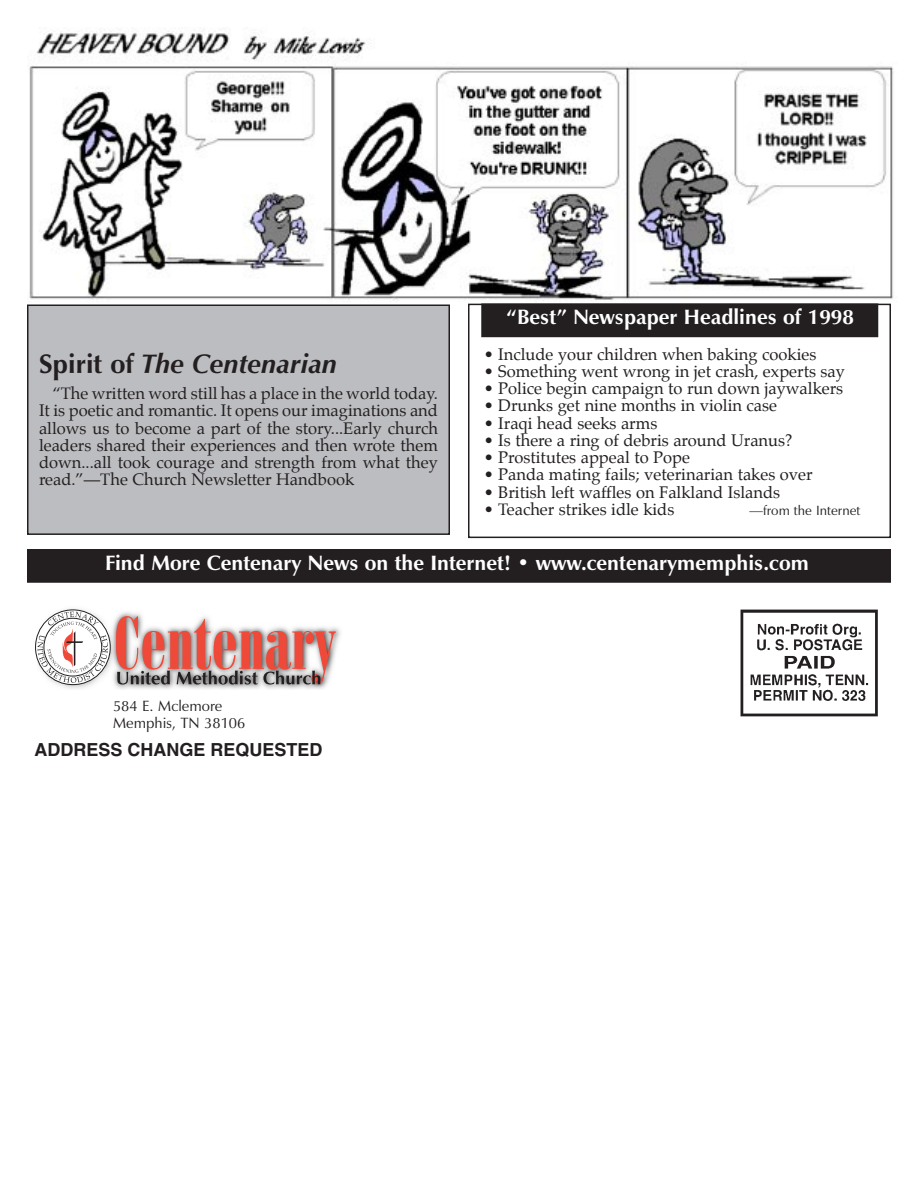
<style>
.page{position:relative;width:918px;height:1188px;background:#fff}
.page>*{position:absolute;margin:0;border:0;box-sizing:border-box;transform-origin:0 0}
.t1{font:italic 700 27px "Zapf Humanist 601 BT";color:#231f20}
.t2{font:700 21px "Zapf Humanist 601 BT";color:#fff}
.t3{font:700 18px "Helvetica";color:#231f20}
.t4{font:16.5px/17.2px "Palatino";color:#231f20;text-align:justify}
.t5{font:15px/17.2px "Zapf Humanist 601 BT";color:#231f20}
.t6{font:13.5px "Zapf Humanist 601 BT";color:#231f20}
.s1{font-style:normal}
</style>
<div class="page">
<img style="left:55px;top:609px;width:286px;height:80px">
<svg style="left:116px;top:616px;width:220px;height:69px"></svg>
<div style="left:35px;top:610px;width:75px;height:75px;border:1px solid #231f20;border-radius:50%"></div>
<svg style="left:37px;top:612px;width:71px;height:71px"></svg>
<div style="left:44px;top:618px;width:58px;height:58px;border:1px solid #231f20;border-radius:50%"></div>
<img style="left:740px;top:609px;width:138px;height:108px">
<img style="left:29px;top:28px;width:865px;height:274px">
<div style="left:468px;top:304px;width:423px;height:234px;border:2px solid #231f20"></div>
<div style="left:482px;top:304px;width:396px;height:33px;background:#231f20"></div>
<div style="left:481px;top:303px;width:397px;height:34px;border:1px solid #231f20"></div>
<div style="left:28px;top:305px;width:421px;height:229px;background:#bcbdc0"></div>
<div style="left:27px;top:305px;width:423px;height:230px;border:2px solid #231f20"></div>
<div style="left:28px;top:550px;width:862px;height:32px;background:#231f20"></div>
<div style="left:27px;top:549px;width:864px;height:34px;border:1px solid #231f20"></div>
<h1 class="t1" style="left:39px;top:347px;width:300px"><span class="s1">Spirit of</span> The Centenarian</h1>
<p class="t4" style="left:39px;top:386px;width:401px;text-indent:14px">“The written word still has a place in the world today.<br>It is poetic and romantic. It opens our imaginations and allows us to become a part of the story...Early church leaders shared their experiences and then wrote them down...all took courage and strength from what they read.”—The Church Newsletter Handbook</p>
<p class="t2" style="left:507px;top:304px;width:349px">“Best” Newspaper Headlines of 1998</p>
<p class="t4" style="left:484px;top:347px;width:334px">• Include your children when baking cookies</p>
<p class="t4" style="left:484px;top:364px;width:363px">• Something went wrong in jet crash, experts say</p>
<p class="t4" style="left:484px;top:381px;width:361px">• Police begin campaign to run down jaywalkers</p>
<p class="t4" style="left:484px;top:398px;width:295px">• Drunks get nine months in violin case</p>
<p class="t4" style="left:484px;top:416px;width:175px">• Iraqi head seeks arms</p>
<p class="t4" style="left:484px;top:433px;width:310px">• Is there a ring of debris around Uranus?</p>
<p class="t4" style="left:484px;top:450px;width:208px">• Prostitutes appeal to Pope</p>
<p class="t4" style="left:484px;top:467px;width:330px">• Panda mating fails; veterinarian takes over</p>
<p class="t4" style="left:484px;top:485px;width:298px">• British left waffles on Falkland Islands</p>
<p class="t4" style="left:484px;top:502px;width:192px">• Teacher strikes idle kids</p>
<p class="t6" style="left:750px;top:502px;width:112px">—from the Internet</p>
<p class="t2" style="left:105px;top:550px;width:705px">Find More Centenary News on the Internet! • www.centenarymemphis.com</p>
<p class="t5" style="left:113px;top:697px;width:134px">584 E. Mclemore<br>Memphis, TN 38106</p>
<p class="t3" style="left:34px;top:739px;width:290px">ADDRESS CHANGE REQUESTED</p>
</div>
